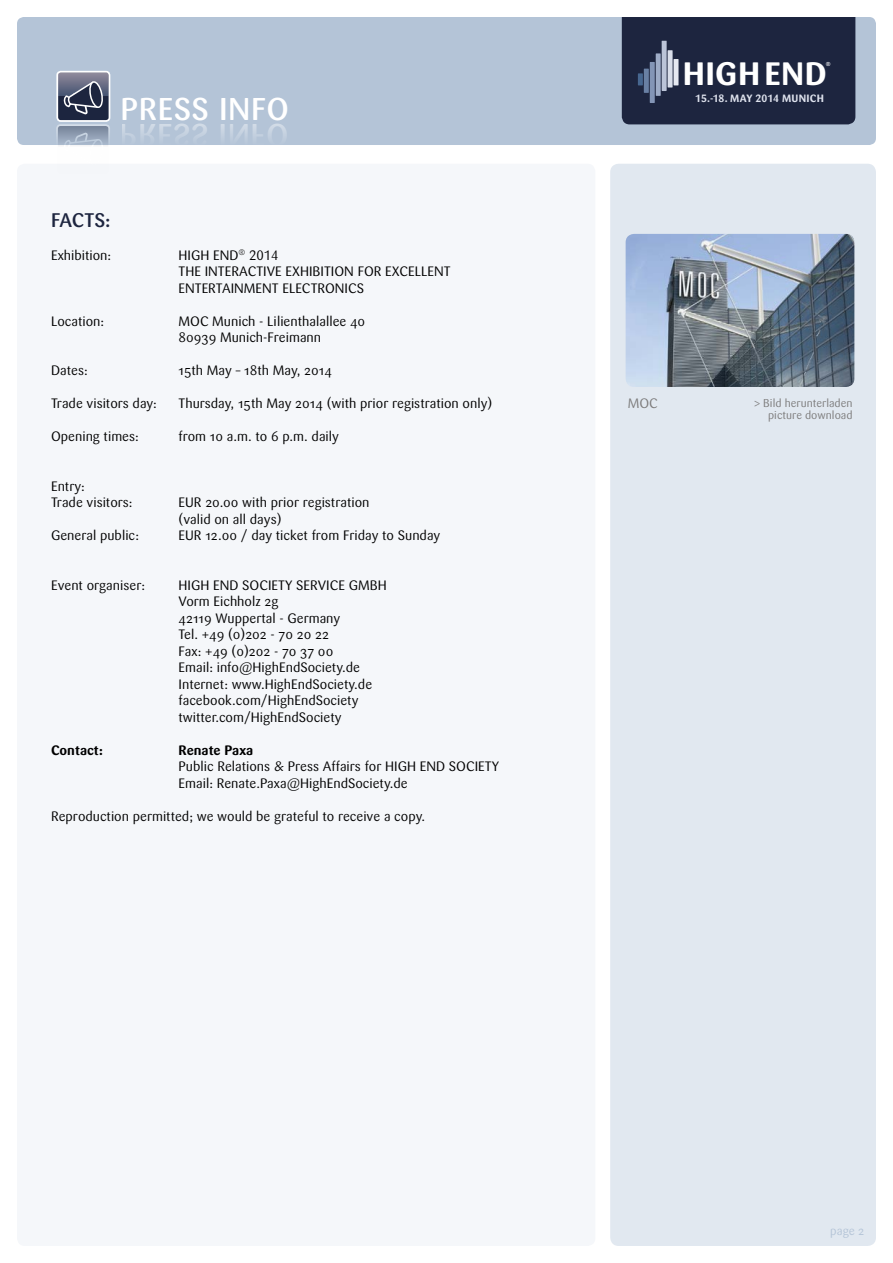
<style>
.page{position:relative;width:893px;height:1263px;background:#fff}
.page>*{position:absolute;margin:0;border:0;box-sizing:border-box;transform-origin:0 0}
.t1{font:700 32.1px "Sari";letter-spacing:.015em;color:#fff}
.t2{font:31.2px "Sari Medium Caps";letter-spacing:.02em;color:#fff}
.t3{font:19.5px "Sari Medium Caps";letter-spacing:-.01em;color:#1d253f}
.t4{font:13.5px/16.5px "Sari";color:#000}
.t5{font:700 13.5px "Sari";color:#000}
.t6{font:13.5px "Sari";color:#7c7b7b}
.t7{font:12px "Sari";color:#b4c4d7}
.t8{font:11.25px/12px "Sari";color:#7c7b7b;text-align:right}
.t9{font:10.5px "Sari Bold Caps";letter-spacing:.02em;color:#dfe3ee}
.t10{font:700 5.7px "Sari";color:#fff}
.s1{font-family:"Sari Regular Caps"}
</style>
<div class="page">
<div style="left:17px;top:164px;width:578px;height:1082px;background:#f5f7fa;border-radius:8px"></div>
<div style="left:610px;top:164px;width:266px;height:1082px;background:#e1e8f0;border-radius:8px"></div>
<div style="left:17px;top:17px;width:859px;height:128px;background:#b4c4d7;border-radius:7px"></div>
<div style="left:622px;top:17px;width:233px;height:107px;background:#1d253f"></div>
<div style="left:56px;top:71px;width:54px;height:51px;border:2px solid #fff;border-radius:3px"></div>
<div style="left:56px;top:124px;width:54px;height:51px;border:2px solid #fff;border-radius:3px"></div>
<svg style="left:58px;top:72px;width:51px;height:102px"></svg>
<div style="left:662px;top:41px;width:5px;height:50px;background:#bbc4d8"></div>
<div style="left:668px;top:50px;width:5px;height:38px;background:#d9deea"></div>
<div style="left:673px;top:59px;width:5px;height:26px;background:#e6e9f1"></div>
<div style="left:656px;top:53px;width:5px;height:43px;background:#9eacc7"></div>
<div style="left:650px;top:62px;width:5px;height:41px;background:#8395b6"></div>
<div style="left:644px;top:69px;width:5px;height:24px;background:#6980a4"></div>
<div style="left:638px;top:73px;width:5px;height:12px;background:#476790"></div>
<img style="left:626px;top:234px;width:228px;height:153px">
<h1 class="t1" style="left:683px;top:55px;width:146px">HIGHEND</h1>
<p class="t10" style="left:826px;top:61px;width:6px">®</p>
<h2 class="t2" style="left:120px;top:91px;width:170px">PRESS INFO</h2>
<p class="t9" style="left:695px;top:92px;width:130px">15.-18. MAY 2014 MUNICH</p>
<h3 class="t3" style="left:51px;top:208px;width:61px">FACTS:</h3>
<p class="t4" style="left:51px;top:247px;width:62px">Exhibition:</p>
<p class="t4" style="left:179px;top:247px;width:274px">HIGH END<sup>®</sup> <span class="s1">2014<br></span>THE INTERACTIVE EXHIBITION FOR EXCELLENT<br>ENTERTAINMENT ELECTRONICS</p>
<p class="t4" style="left:51px;top:313px;width:55px">Location:</p>
<p class="t4" style="left:179px;top:313px;width:188px">MOC Munich - Lilienthalallee 40<br>80939 Munich-Freimann</p>
<p class="t4" style="left:51px;top:362px;width:38px">Dates:</p>
<p class="t4" style="left:179px;top:362px;width:155px">15th May – 18th May, 2014</p>
<p class="t4" style="left:51px;top:395px;width:107px">Trade visitors day:</p>
<p class="t4" style="left:179px;top:395px;width:315px">Thursday, 15th May 2014 (with prior registration only)</p>
<p class="t4" style="left:51px;top:428px;width:89px">Opening times:</p>
<p class="t4" style="left:179px;top:428px;width:162px">from 10 a.m. to 6 p.m. daily</p>
<p class="t4" style="left:51px;top:478px;width:83px">Entry:<br>Trade visitors:</p>
<p class="t4" style="left:179px;top:494px;width:193px">EUR 20.00 with prior registration (valid on all days)</p>
<p class="t4" style="left:51px;top:527px;width:90px">General public:</p>
<p class="t4" style="left:179px;top:527px;width:263px">EUR 12.00 / day ticket from Friday to Sunday</p>
<p class="t4" style="left:51px;top:577px;width:96px">Event organiser:</p>
<p class="t4" style="left:179px;top:577px;width:210px">HIGH END SOCIETY SERVICE GMBH<br>Vorm Eichholz 2g<br>42119 Wuppertal - Germany<br>Tel. +49 (0)202 - 70 20 22<br>Fax: +49 (0)202 - 70 37 00<br>Email: info@HighEndSociety.de<br>Internet: www.HighEndSociety.de facebook.com/HighEndSociety twitter.com/HighEndSociety</p>
<p class="t5" style="left:51px;top:742px;width:53px">Contact:</p>
<p class="t5" style="left:179px;top:742px;width:76px">Renate Paxa</p>
<p class="t4" style="left:179px;top:758px;width:322px">Public Relations &amp; Press Affairs for HIGH END SOCIETY<br>Email: Renate.Paxa@HighEndSociety.de</p>
<p class="t4" style="left:51px;top:808px;width:376px">Reproduction permitted; we would be grateful to receive a copy.</p>
<p class="t6" style="left:628px;top:395px;width:32px">MOC</p>
<p class="t8" style="left:754px;top:397px;width:100px">&gt; Bild herunterladen picture download</p>
<p class="t7" style="left:830px;top:1223px;width:36px">page 2</p>
</div>
